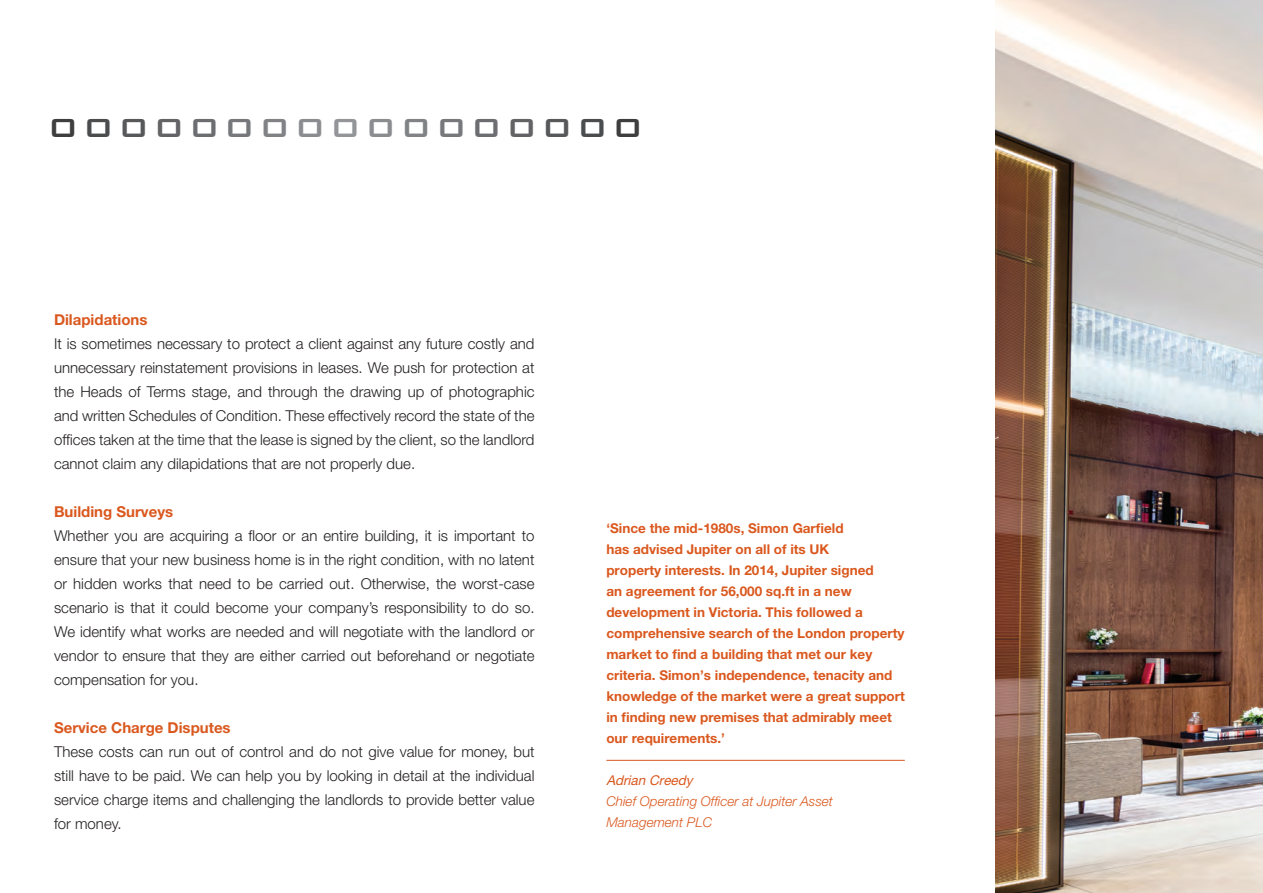
<style>
.page{position:relative;width:1263px;height:893px;background:#fff}
.page>*{position:absolute;margin:0;border:0;box-sizing:border-box;transform-origin:0 0}
.t1{font:500 34.95px "Bank Gothic BT";letter-spacing:.13em;color:#3e3e3f}
.t2{font:300 15px/24px "Helvetica Neue LT Pro";color:#231f20;text-align:justify}
.t3{font:700 15px "Helvetica Neue LT Pro";color:#da581e}
.t4{font:700 13.5px/21px "Helvetica Neue LT Pro";color:#da581e}
.t5{font:italic 300 13.5px/21px "Helvetica Neue LT Pro";color:#da581e}
.t6{font:italic 13.5px "Helvetica Neue LT Pro";color:#da581e}
.s1{color:#4b4c4d}
.s2{color:#57585a}
.s3{color:#636366}
.s4{color:#6c6d70}
.s5{color:#76787b}
.s6{color:#808285}
.s7{color:#8a8c8f}
.s8{color:#939598}
</style>
<div class="page">
<img style="left:995px;top:0;width:268px;height:893px">
<hr style="left:606px;top:760px;width:299px;height:1px;background:#da581e">
<h1 class="t1" style="left:48px;top:109px;width:597px">O<span class="s1">O</span><span class="s2">O</span><span class="s3">O</span><span class="s4">O</span><span class="s5">O</span><span class="s6">O</span><span class="s7">O</span><span class="s8">O</span><span class="s7">O</span><span class="s6">O</span><span class="s5">O</span><span class="s4">O</span><span class="s3">O</span><span class="s2">O</span><span class="s1">O</span>O</h1>
<p class="t3" style="left:54px;top:311px;width:95px">Dilapidations</p>
<p class="t2" style="left:54px;top:332px;width:482px">It is sometimes necessary to protect a client against any future costly and unnecessary reinstatement provisions in leases. We push for protection at the Heads of Terms stage, and through the drawing up of photographic and written Schedules of Condition. These effectively record the state of the offices taken at the time that the lease is signed by the client, so the landlord cannot claim any dilapidations that are not properly due.</p>
<p class="t3" style="left:54px;top:503px;width:121px">Building Surveys</p>
<p class="t2" style="left:54px;top:524px;width:482px">Whether you are acquiring a floor or an entire building, it is important to ensure that your new business home is in the right condition, with no latent or hidden works that need to be carried out. Otherwise, the worst-case scenario is that it could become your company’s responsibility to do so.<br>We identify what works are needed and will negotiate with the landlord or vendor to ensure that they are either carried out beforehand or negotiate compensation for you.</p>
<p class="t3" style="left:54px;top:719px;width:178px">Service Charge Disputes</p>
<p class="t2" style="left:54px;top:740px;width:482px">These costs can run out of control and do not give value for money, but still have to be paid. We can help you by looking in detail at the individual service charge items and challenging the landlords to provide better value for money.</p>
<p class="t4" style="left:606px;top:517px;width:300px">‘Since the mid-1980s, Simon Garfield<br>has advised Jupiter on all of its UK<br>property interests. In 2014, Jupiter signed<br>an agreement for 56,000 sq.ft in a new development in Victoria. This followed a comprehensive search of the London property market to find a building that met our key criteria. Simon’s independence, tenacity and knowledge of the market were a great support in finding new premises that admirably meet our requirements.’</p>
<p class="t6" style="left:606px;top:772px;width:90px">Adrian Creedy</p>
<p class="t5" style="left:606px;top:791px;width:228px">Chief Operating Officer at Jupiter Asset<br>Management PLC</p>
</div>
